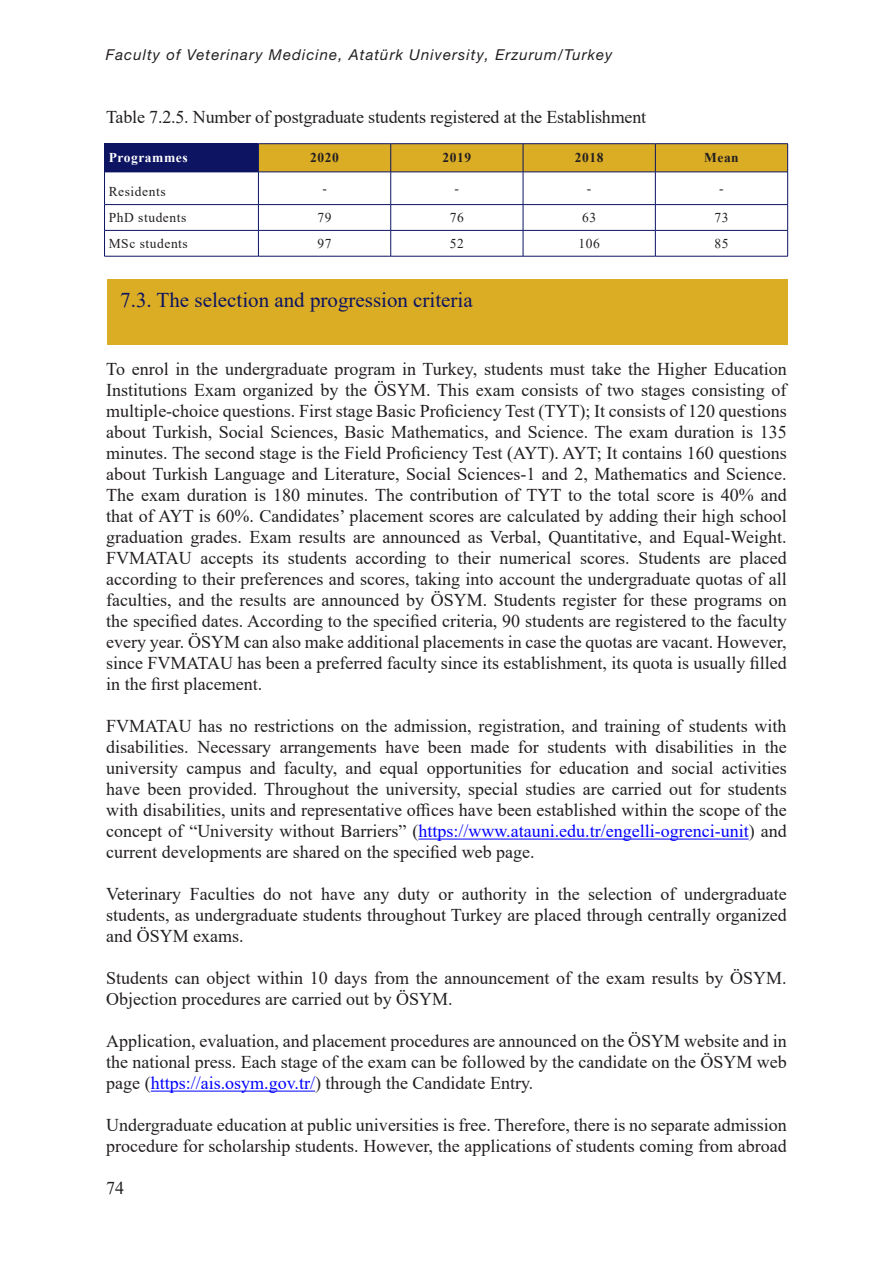
<style>
.page{position:relative;width:893px;height:1263px;background:#fff}
.page>*{position:absolute;margin:0;border:0;box-sizing:border-box;transform-origin:0 0}
.t1{font:21px "Times New Roman";color:#0d1461}
.t2{font:18px/21px "Times New Roman";color:#231f20;text-align:justify}
.t3{font:italic 15px "Helvetica Neue LT Pro";letter-spacing:.07em;color:#231f20}
.Gövde_Metni{font:13.5px "Times New Roman";letter-spacing:.04em;color:#231f20}
.Gövde_Metni-2{font:700 13.5px "Times New Roman";letter-spacing:.04em;color:#231f20}
.Gövde_Metni-3{font:700 13.5px "Times New Roman";letter-spacing:.04em;color:#fff}
.s1{color:#00f}
</style>
<div class="page">
<div style="left:107px;top:279px;width:681px;height:66px;background:#daad25"></div>
<div style="left:105px;top:144px;width:153px;height:28px;background:#0d1461"></div>
<hr style="left:104px;top:172px;width:1px;height:32px;background:#0d1461">
<hr style="left:258px;top:172px;width:1px;height:32px;background:#0d1461">
<hr style="left:390px;top:172px;width:1px;height:32px;background:#0d1461">
<hr style="left:523px;top:172px;width:1px;height:32px;background:#0d1461">
<hr style="left:655px;top:172px;width:1px;height:32px;background:#0d1461">
<hr style="left:787px;top:172px;width:1px;height:32px;background:#0d1461">
<hr style="left:104px;top:204px;width:154px;height:1px;background:#0d1461">
<hr style="left:258px;top:204px;width:133px;height:1px;background:#0d1461">
<hr style="left:391px;top:204px;width:132px;height:1px;background:#0d1461">
<hr style="left:523px;top:204px;width:132px;height:1px;background:#0d1461">
<hr style="left:655px;top:204px;width:133px;height:1px;background:#0d1461">
<hr style="left:104px;top:230px;width:154px;height:1px;background:#0d1461">
<svg style="left:104px;top:205px;width:1px;height:51px"></svg>
<hr style="left:258px;top:230px;width:133px;height:1px;background:#0d1461">
<svg style="left:258px;top:205px;width:1px;height:51px"></svg>
<hr style="left:391px;top:230px;width:132px;height:1px;background:#0d1461">
<svg style="left:390px;top:205px;width:1px;height:51px"></svg>
<hr style="left:523px;top:230px;width:132px;height:1px;background:#0d1461">
<svg style="left:523px;top:205px;width:1px;height:51px"></svg>
<hr style="left:655px;top:230px;width:133px;height:1px;background:#0d1461">
<svg style="left:655px;top:205px;width:1px;height:51px"></svg>
<svg style="left:787px;top:205px;width:1px;height:51px"></svg>
<hr style="left:104px;top:256px;width:154px;height:1px;background:#0d1461">
<hr style="left:258px;top:256px;width:133px;height:1px;background:#0d1461">
<hr style="left:391px;top:256px;width:132px;height:1px;background:#0d1461">
<hr style="left:523px;top:256px;width:132px;height:1px;background:#0d1461">
<hr style="left:655px;top:256px;width:133px;height:1px;background:#0d1461">
<svg style="left:104px;top:144px;width:1px;height:28px"></svg>
<hr style="left:104px;top:143px;width:154px;height:1px;background:#0d1461">
<hr style="left:104px;top:172px;width:154px;height:1px;background:#0d1461">
<hr style="left:258px;top:143px;width:133px;height:1px;background:#0d1461">
<hr style="left:391px;top:143px;width:132px;height:1px;background:#0d1461">
<hr style="left:523px;top:143px;width:132px;height:1px;background:#0d1461">
<hr style="left:655px;top:143px;width:133px;height:1px;background:#0d1461">
<svg style="left:258px;top:144px;width:530px;height:28px;background:#d2a727"></svg>
<hr style="left:258px;top:172px;width:133px;height:1px;background:#0d1461">
<hr style="left:391px;top:172px;width:132px;height:1px;background:#0d1461">
<hr style="left:523px;top:172px;width:132px;height:1px;background:#0d1461">
<hr style="left:655px;top:172px;width:132px;height:1px;background:#0d1461">
<hr style="left:418px;top:839px;width:331px;height:1px;background:#00f">
<hr style="left:151px;top:1091px;width:164px;height:1px;background:#00f">
<p class="t3" style="left:106px;top:45px;width:508px">Faculty of Veterinary Medicine, Atatürk University, Erzurum/Turkey</p>
<p class="t2" style="left:106px;top:106px;width:542px">Table 7.2.5. Number of postgraduate students registered at the Establishment</p>
<p class="Gövde_Metni-3" style="left:109px;top:148px;width:80px">Programmes</p>
<p class="Gövde_Metni-2" style="left:310px;top:148px;width:30px">2020</p>
<p class="Gövde_Metni-2" style="left:443px;top:148px;width:30px">2019</p>
<p class="Gövde_Metni-2" style="left:575px;top:148px;width:30px">2018</p>
<p class="Gövde_Metni-2" style="left:704px;top:148px;width:36px">Mean</p>
<p class="Gövde_Metni" style="left:109px;top:182px;width:58px">Residents</p>
<p class="Gövde_Metni" style="left:322px;top:179px;width:6px">-</p>
<p class="Gövde_Metni" style="left:455px;top:179px;width:6px">-</p>
<p class="Gövde_Metni" style="left:587px;top:179px;width:6px">-</p>
<p class="Gövde_Metni" style="left:719px;top:179px;width:6px">-</p>
<p class="Gövde_Metni" style="left:109px;top:208px;width:79px">PhD students</p>
<p class="Gövde_Metni" style="left:318px;top:208px;width:16px">79</p>
<p class="Gövde_Metni" style="left:450px;top:208px;width:16px">76</p>
<p class="Gövde_Metni" style="left:582px;top:208px;width:16px">63</p>
<p class="Gövde_Metni" style="left:714px;top:208px;width:16px">73</p>
<p class="Gövde_Metni" style="left:109px;top:234px;width:81px">MSc students</p>
<p class="Gövde_Metni" style="left:318px;top:234px;width:16px">97</p>
<p class="Gövde_Metni" style="left:450px;top:234px;width:16px">52</p>
<p class="Gövde_Metni" style="left:578px;top:234px;width:23px">106</p>
<p class="Gövde_Metni" style="left:714px;top:234px;width:16px">85</p>
<p class="t1" style="left:120px;top:285px;width:354px">7.3. The selection and progression criteria</p>
<p class="t2" style="left:106px;top:358px;width:682px">To enrol in the undergraduate program in Turkey, students must take the Higher Education Institutions Exam organized by the ÖSYM. This exam consists of two stages consisting of multiple-choice questions. First stage Basic Proficiency Test (TYT); It consists of 120 questions about Turkish, Social Sciences, Basic Mathematics, and Science. The exam duration is 135 minutes. The second stage is the Field Proficiency Test (AYT). AYT; It contains 160 questions about Turkish Language and Literature, Social Sciences-1 and 2, Mathematics and Science.<br>The exam duration is 180 minutes. The contribution of TYT to the total score is 40% and that of AYT is 60%. Candidates’ placement scores are calculated by adding their high school graduation grades. Exam results are announced as Verbal, Quantitative, and Equal-Weight.<br>FVMATAU accepts its students according to their numerical scores. Students are placed according to their preferences and scores, taking into account the undergraduate quotas of all faculties, and the results are announced by ÖSYM. Students register for these programs on the specified dates. According to the specified criteria, 90 students are registered to the faculty every year. ÖSYM can also make additional placements in case the quotas are vacant. However, since FVMATAU has been a preferred faculty since its establishment, its quota is usually filled in the first placement.</p>
<p class="t2" style="left:106px;top:715px;width:682px">FVMATAU has no restrictions on the admission, registration, and training of students with disabilities. Necessary arrangements have been made for students with disabilities in the university campus and faculty, and equal opportunities for education and social activities have been provided. Throughout the university, special studies are carried out for students with disabilities, units and representative offices have been established within the scope of the concept of “University without Barriers” (<span class="s1">https://www.atauni.edu.tr/engelli-ogrenci-unit</span>) and current developments are shared on the specified web page.</p>
<p class="t2" style="left:106px;top:883px;width:682px">Veterinary Faculties do not have any duty or authority in the selection of undergraduate students, as undergraduate students throughout Turkey are placed through centrally organized and ÖSYM exams.</p>
<p class="t2" style="left:106px;top:967px;width:682px">Students can object within 10 days from the announcement of the exam results by ÖSYM.<br>Objection procedures are carried out by ÖSYM.</p>
<p class="t2" style="left:106px;top:1030px;width:682px">Application, evaluation, and placement procedures are announced on the ÖSYM website and in the national press. Each stage of the exam can be followed by the candidate on the ÖSYM web page (<span class="s1">https://ais.osym.gov.tr/</span>) through the Candidate Entry.</p>
<p class="t2" style="left:106px;top:1114px;width:682px">Undergraduate education at public universities is free. Therefore, there is no separate admission procedure for scholarship students. However, the applications of students coming from abroad</p>
<p class="t2" style="left:106px;top:1177px;width:19px">74</p>
</div>
